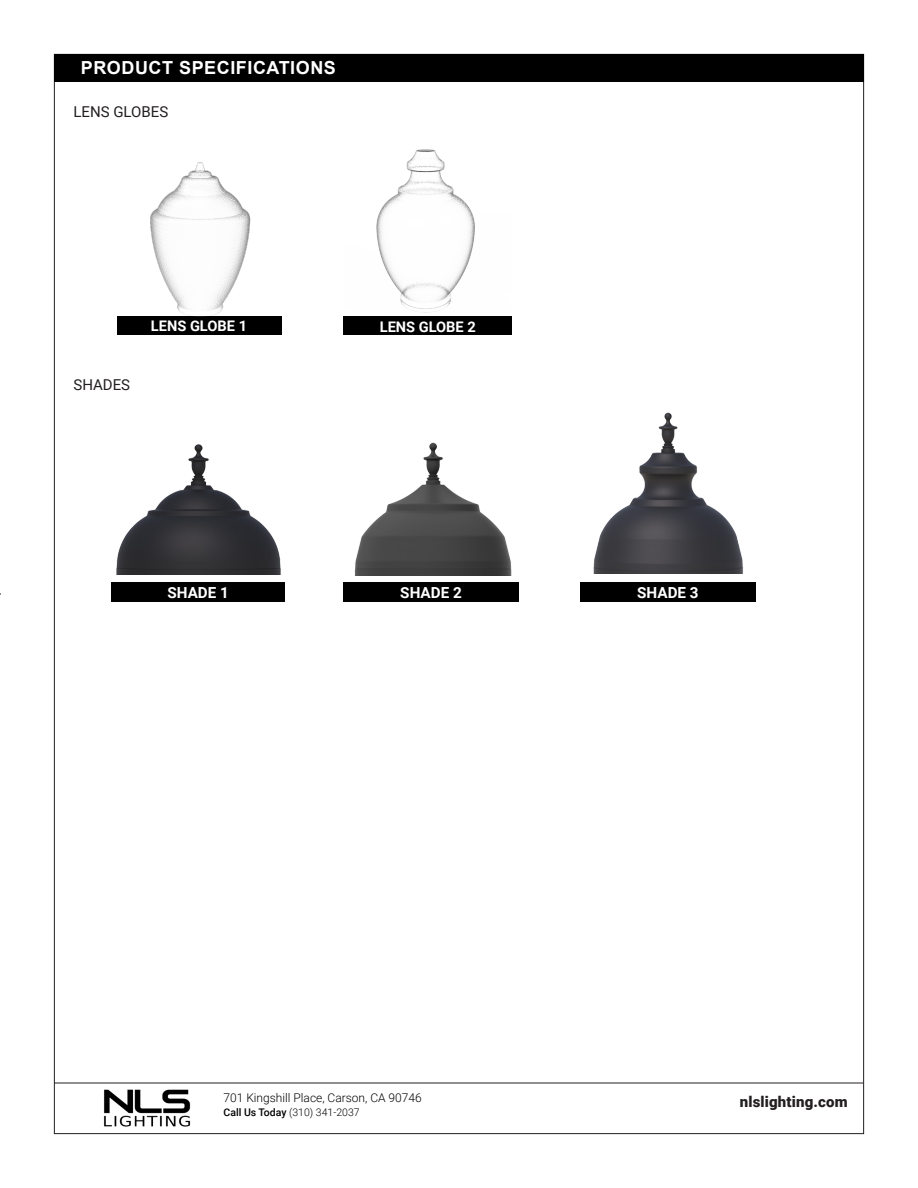
<style>
.page{position:relative;width:918px;height:1188px;background:#fff}
.page>*{position:absolute;margin:0;border:0;box-sizing:border-box;transform-origin:0 0}
.t1{font:700 18px "Arial";letter-spacing:.03em;color:#fff}
.t2{font:700 15.3px "Roboto";color:#fff}
.t3{font:15px "Roboto";color:#231f20}
.t4{font:900 15px "Roboto";letter-spacing:.01em;color:#231f20}
.t5{font:700 14.55px "Roboto";color:#fff}
.t6{font:300 12px "Roboto";color:#000001}
.t7{font:300 10.5px "Roboto";color:#000001}
.s1{font-weight:500}
</style>
<div class="page">
<img style="left:104px;top:1089px;width:87px;height:38px">
<hr style="left:54px;top:1083px;width:809px;height:1px;background:#231f20">
<img style="left:376px;top:149px;width:99px;height:164px">
<div style="left:343px;top:316px;width:169px;height:19px;background:#000001"></div>
<div style="left:117px;top:316px;width:164px;height:19px;background:#000001"></div>
<img style="left:150px;top:162px;width:101px;height:155px">
<img style="left:116px;top:444px;width:165px;height:130px">
<div style="left:112px;top:582px;width:173px;height:20px;background:#000001"></div>
<img style="left:354px;top:442px;width:158px;height:133px">
<div style="left:343px;top:582px;width:176px;height:20px;background:#000001"></div>
<img style="left:593px;top:412px;width:150px;height:161px">
<div style="left:580px;top:582px;width:176px;height:20px;background:#000001"></div>
<div style="left:54px;top:54px;width:810px;height:28px;background:#000001"></div>
<p class="t1" style="left:81px;top:55px;width:257px">PRODUCT SPECIFICATIONS</p>
<p class="t3" style="left:73px;top:101px;width:96px">LENS GLOBES</p>
<p class="t3" style="left:73px;top:374px;width:58px">SHADES</p>
<p class="t5" style="left:151px;top:316px;width:98px">LENS GLOBE 1</p>
<p class="t5" style="left:380px;top:316px;width:98px">LENS GLOBE 2</p>
<p class="t2" style="left:167px;top:582px;width:63px">SHADE 1</p>
<p class="t2" style="left:400px;top:582px;width:63px">SHADE 2</p>
<p class="t2" style="left:637px;top:582px;width:63px">SHADE 3</p>
<p class="t6" style="left:224px;top:1089px;width:200px">701 Kingshill Place, Carson, CA 90746</p>
<p class="t7" style="left:224px;top:1105px;width:138px"><span class="s1">Call Us Today</span> (310) 341-2037</p>
<p class="t4" style="left:740px;top:1091px;width:109px">nlslighting.com</p>
</div>
